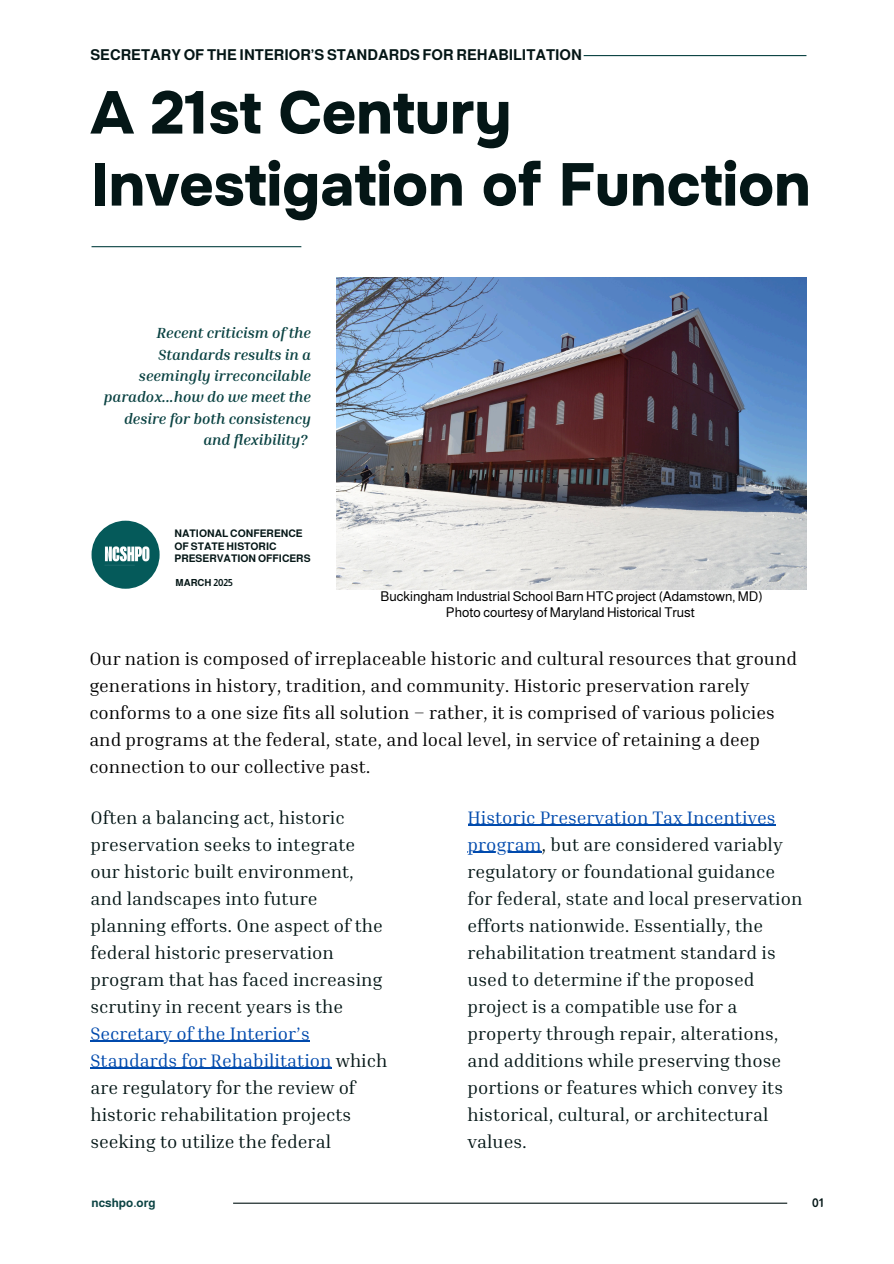
<style>
.page{position:relative;width:894px;height:1264px;background:#fff}
.page>*{position:absolute;margin:0;border:0;box-sizing:border-box;transform-origin:0 0}
.t1{font:800 60px/72px "Onest";color:#041616}
.t2{font:18.45px/27px "Inria Serif";color:#041616}
.t3{font:18.45px/27px "Inria Serif";color:#000}
.t4{font:18.45px "Inria Serif";color:#004aad}
.t5{font:italic 700 15px/21.3px "Inria Serif";color:#0b4343;text-align:right}
.t6{font:700 15px "Almarai";color:#041616}
.t7{font:13.5px/15.8px "Almarai";color:#000;text-align:center}
.t8{font:700 12px "Almarai";color:#0b4343}
.t9{font:700 12px "Almarai";color:#041616}
.t10{font:700 10.5px/12.3px "Almarai";color:#041616}
.t11{font:700 9.75px "Almarai";color:#041616}
.s1{color:#004aad}
</style>
<div class="page">
<img style="left:337px;top:277px;width:469px;height:312px">
<hr style="left:233px;top:1202px;width:554px;height:1px;background:#041616">
<hr style="left:583px;top:55px;width:223px;height:1px;background:#0b4343">
<hr style="left:91px;top:246px;width:210px;height:1px;background:#0b4343">
<img style="left:91px;top:520px;width:68px;height:68px;border-radius:50%">
<hr style="left:90px;top:1040px;width:220px;height:1px;background:#004aad">
<hr style="left:90px;top:1067px;width:241px;height:1px;background:#004aad">
<hr style="left:467px;top:824px;width:68px;height:1px;background:#004aad">
<hr style="left:539px;top:824px;width:236px;height:1px;background:#004aad">
<hr style="left:467px;top:851px;width:74px;height:1px;background:#004aad">
<p class="t6" style="left:90px;top:46px;width:493px">SECRETARY OF THE INTERIOR’S STANDARDS FOR REHABILITATION</p>
<h4 class="t1" style="left:90px;top:78px;width:721px">A 21st Century<br>Investigation of Function</h4>
<p class="t5" style="left:104px;top:322px;width:209px">Recent criticism of the<br>Standards results in a seemingly irreconcilable paradox...how do we meet the desire for both consistency and flexibility?</p>
<p class="t10" style="left:174px;top:527px;width:138px">NATIONAL CONFERENCE<br>OF STATE HISTORIC<br>PRESERVATION OFFICERS</p>
<p class="t11" style="left:175px;top:577px;width:59px">MARCH 2025</p>
<h6 class="t7" style="left:380px;top:588px;width:383px">Buckingham Industrial School Barn HTC project (Adamstown, MD)<br>Photo courtesy of Maryland Historical Trust</h6>
<p class="t3" style="left:89px;top:644px;width:709px">Our nation is composed of irreplaceable historic and cultural resources that ground generations in history, tradition, and community. Historic preservation rarely conforms to a one size fits all solution – rather, it is comprised of various policies and programs at the federal, state, and local level, in service of retaining a deep connection to our collective past.</p>
<h5 class="t2" style="left:90px;top:803px;width:294px">Often a balancing act, historic preservation seeks to integrate our historic built environment, and landscapes into future planning efforts. One aspect of the federal historic preservation program that has faced increasing scrutiny in recent years is the</h5>
<h2 class="t2" style="left:90px;top:1019px;width:298px"><span class="s1">Secretary of the Interior’s<br>Standards for Rehabilitation</span> which are regulatory for the review of historic rehabilitation projects seeking to utilize the federal</h2>
<h2 class="t4" style="left:467px;top:805px;width:309px">Historic Preservation Tax Incentives</h2>
<h2 class="t2" style="left:467px;top:830px;width:336px"><span class="s1">program</span>, but are considered variably regulatory or foundational guidance for federal, state and local preservation efforts nationwide. Essentially, the rehabilitation treatment standard is used to determine if the proposed project is a compatible use for a property through repair, alterations, and additions while preserving those portions or features which convey its historical, cultural, or architectural values.</h2>
<h3 class="t8" style="left:91px;top:1196px;width:65px">ncshpo.org</h3>
<h1 class="t9" style="left:811px;top:1196px;width:13px">01</h1>
</div>
